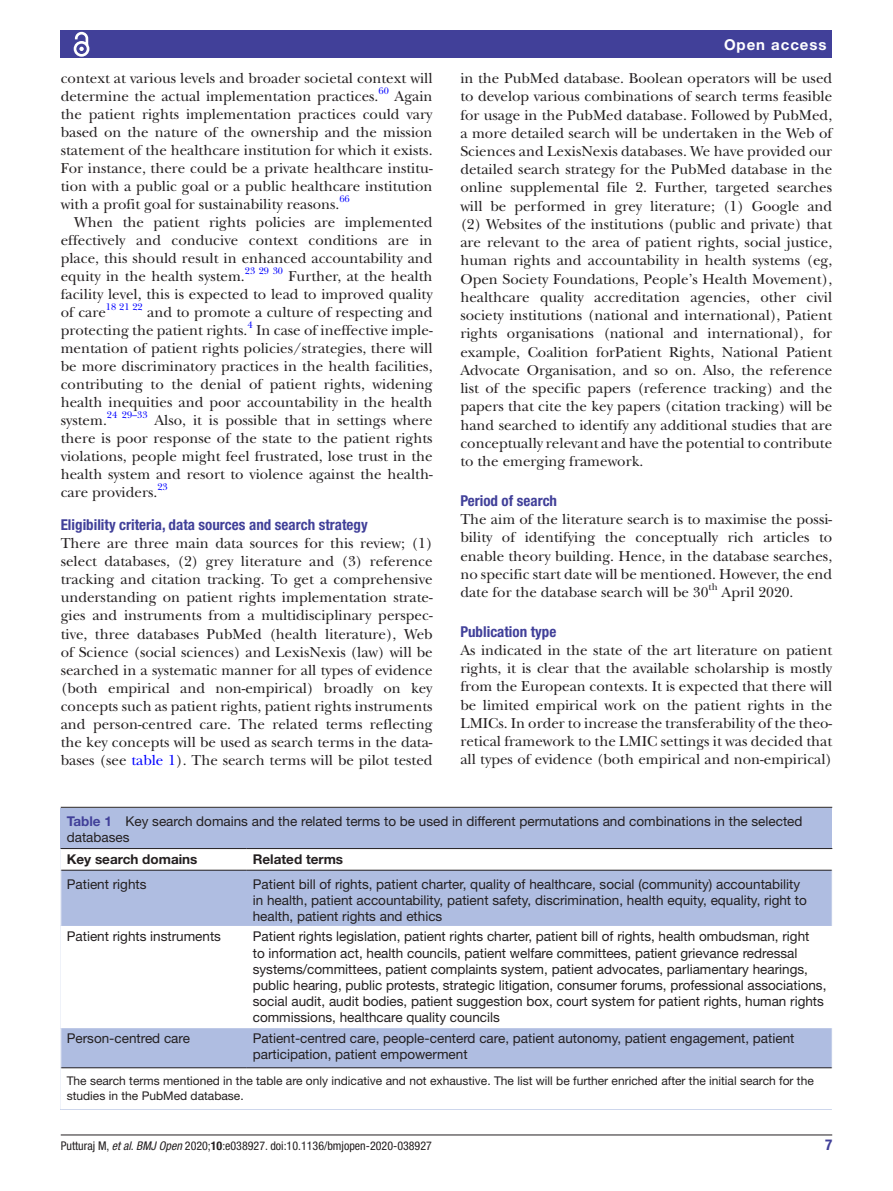
<style>
.page{position:relative;width:893px;height:1191px;background:#fff}
.page>*{position:absolute;margin:0;border:0;box-sizing:border-box;transform-origin:0 0}
.t1{font:15px/18px "New Baskerville";color:#231f20;text-align:justify}
.t2{font:700 condensed 15px "Helvetica Neue LT Std";color:#414099}
.t3{font:700 15px "Helvetica Neue LT Std";letter-spacing:.065em;color:#fff}
.t4{font:13.5px/16.2px "Helvetica Neue LT Std";color:#231f20}
.t5{font:700 13.5px "Helvetica Neue LT Std";color:#231f20}
.t6{font:12px/15px "Helvetica Neue LT Std";color:#231f20}
.t7{font:condensed 12px "Helvetica Neue LT Std";color:#231f20}
.t8{font:9.9px "New Baskerville";color:#00f}
.s1{color:#00f}
.s2{font-weight:700;color:#414099}
.s3{font-style:italic}
.s4{font-weight:700}
</style>
<div class="page">
<hr style="left:61px;top:1134px;width:771px;height:1px;background:#231f20">
<div style="left:61px;top:31px;width:771px;height:27px;background:#414099"></div>
<svg style="left:73px;top:31px;width:17px;height:26px"></svg>
<div style="left:61px;top:807px;width:771px;height:302px;background:#afbde1"></div>
<hr style="left:61px;top:807px;width:771px;height:1px;background:#231f20">
<div style="left:61px;top:849px;width:771px;height:260px;background:#fff"></div>
<svg style="left:61px;top:871px;width:771px;height:196px;fill:#fff"></svg>
<hr style="left:61px;top:848px;width:186px;height:1px;background:#231f20">
<hr style="left:61px;top:870px;width:186px;height:1px;background:#231f20">
<hr style="left:247px;top:848px;width:585px;height:1px;background:#231f20">
<hr style="left:247px;top:870px;width:585px;height:1px;background:#231f20">
<hr style="left:247px;top:1067px;width:585px;height:1px;background:#231f20">
<hr style="left:61px;top:1067px;width:186px;height:1px;background:#231f20">
<svg style="left:60px;top:849px;width:1px;height:21px"></svg>
<hr style="left:67px;top:1099px;width:765px;height:2px;background:#fff">
<p class="t1" style="left:61px;top:69px;width:373px">context at various levels and broader societal context will determine the actual implementation practices.</p>
<p class="t8" style="left:379px;top:85px;width:12px">60</p>
<p class="t1" style="left:61px;top:87px;width:373px;text-indent:334px">Again the patient rights implementation practices could vary based on the nature of the ownership and the mission statement of the healthcare institution for which it exists.<br>For instance, there could be a private healthcare institu&shy;tion with a public goal or a public healthcare institution with a profit goal for sustainability reasons.</p>
<p class="t8" style="left:339px;top:193px;width:12px">66</p>
<p class="t1" style="left:61px;top:213px;width:373px;text-indent:14px">When the patient rights policies are implemented effectively and conducive context conditions are in place, this should result in enhanced accountability and equity in the health system.</p>
<p class="t8" style="left:245px;top:265px;width:40px">23 29 30</p>
<p class="t1" style="left:61px;top:267px;width:373px;text-indent:228px">Further, at the health facility level, this is expected to lead to improved quality of care</p>
<p class="t8" style="left:106px;top:301px;width:38px">18 21 22</p>
<p class="t1" style="left:61px;top:303px;width:373px;text-indent:86px">and to promote a culture of respecting and protecting the patient rights.</p>
<p class="t8" style="left:247px;top:319px;width:7px">4</p>
<p class="t1" style="left:61px;top:321px;width:373px;text-indent:195px">In case of ineffective imple&shy;mentation of patient rights policies/strategies, there will be more discriminatory practices in the health facilities, contributing to the denial of patient rights, widening health inequities and poor accountability in the health system.</p>
<p class="t8" style="left:107px;top:409px;width:42px">24 29–33</p>
<p class="t1" style="left:61px;top:411px;width:373px;text-indent:94px">Also, it is possible that in settings where there is poor response of the state to the patient rights violations, people might feel frustrated, lose trust in the health system and resort to violence against the health&shy;care providers.</p>
<p class="t8" style="left:157px;top:481px;width:12px">23</p>
<p class="t2" style="left:61px;top:516px;width:309px">Eligibility criteria, data sources and search strategy</p>
<p class="t1" style="left:61px;top:535px;width:373px">There are three main data sources for this review; (1) select databases, (2) grey literature and (3) reference tracking and citation tracking. To get a comprehensive understanding on patient rights implementation strate&shy;gies and instruments from a multidisciplinary perspec&shy;tive, three databases PubMed (health literature), Web of Science (social sciences) and LexisNexis (law) will be searched in a systematic manner for all types of evidence (both empirical and non-empirical) broadly on key concepts such as patient rights, patient rights instruments and person-centred care. The related terms reflecting the key concepts will be used as search terms in the data&shy;bases (see <span class="s1">table 1</span>). The search terms will be pilot tested</p>
<p class="t3" style="left:724px;top:35px;width:104px">Open access</p>
<p class="t1" style="left:460px;top:69px;width:373px">in the PubMed database. Boolean operators will be used to develop various combinations of search terms feasible for usage in the PubMed database. Followed by PubMed, a more detailed search will be undertaken in the Web of Sciences and LexisNexis databases. We have provided our detailed search strategy for the PubMed database in the online supplemental file 2. Further, targeted searches will be performed in grey literature; (1) Google and (2) Websites of the institutions (public and private) that are relevant to the area of patient rights, social justice, human rights and accountability in health systems (eg, Open Society Foundations, People’s Health Movement), healthcare quality accreditation agencies, other civil society institutions (national and international), Patient rights organisations (national and international), for example, Coalition forPatient Rights, National Patient Advocate Organisation, and so on. Also, the reference list of the specific papers (reference tracking) and the papers that cite the key papers (citation tracking) will be hand searched to identify any additional studies that are conceptually relevant and have the potential to contribute to the emerging framework.</p>
<p class="t2" style="left:460px;top:491px;width:98px">Period of search</p>
<p class="t1" style="left:460px;top:510px;width:373px">The aim of the literature search is to maximise the possi&shy;bility of identifying the conceptually rich articles to enable theory building. Hence, in the database searches, no specific start date will be mentioned. However, the end date for the database search will be 30<sup>th</sup> April 2020.</p>
<p class="t2" style="left:460px;top:622px;width:98px">Publication type</p>
<p class="t1" style="left:460px;top:641px;width:373px">As indicated in the state of the art literature on patient rights, it is clear that the available scholarship is mostly from the European contexts. It is expected that there will be limited empirical work on the patient rights in the LMICs. In order to increase the transferability of the theo&shy;retical framework to the LMIC settings it was decided that all types of evidence (both empirical and non-empirical)</p>
<p class="t4" style="left:67px;top:812px;width:737px"><span class="s2">Table 1</span> Key search domains and the related terms to be used in different permutations and combinations in the selected databases</p>
<p class="t5" style="left:67px;top:851px;width:132px">Key search domains</p>
<p class="t5" style="left:253px;top:851px;width:92px">Related terms</p>
<p class="t4" style="left:67px;top:875px;width:81px">Patient rights</p>
<p class="t4" style="left:253px;top:875px;width:556px">Patient bill of rights, patient charter, quality of healthcare, social (community) accountability in health, patient accountability, patient safety, discrimination, health equity, equality, right to health, patient rights and ethics</p>
<p class="t4" style="left:67px;top:928px;width:156px">Patient rights instruments</p>
<p class="t4" style="left:253px;top:928px;width:575px">Patient rights legislation, patient rights charter, patient bill of rights, health ombudsman, right<br>to information act, health councils, patient welfare committees, patient grievance redressal systems/committees, patient complaints system, patient advocates, parliamentary hearings, public hearing, public protests, strategic litigation, consumer forums, professional associations, social audit, audit bodies, patient suggestion box, court system for patient rights, human rights commissions, healthcare quality councils</p>
<p class="t4" style="left:67px;top:1029px;width:125px">Person-centred care</p>
<p class="t4" style="left:253px;top:1029px;width:543px">Patient-centred care, people-centerd care, patient autonomy, patient engagement, patient participation, patient empowerment</p>
<p class="t6" style="left:67px;top:1073px;width:749px">The search terms mentioned in the table are only indicative and not exhaustive. The list will be further enriched after the initial search for the studies in the PubMed database.</p>
<p class="t7" style="left:61px;top:1138px;width:373px">Putturaj M, <span class="s3">et al</span>. <span class="s3">BMJ Open</span> 2020;<span class="s4">10</span>:e038927. doi:10.1136/bmjopen-2020-038927</p>
<p class="t2" style="left:825px;top:1135px;width:9px">7</p>
</div>
